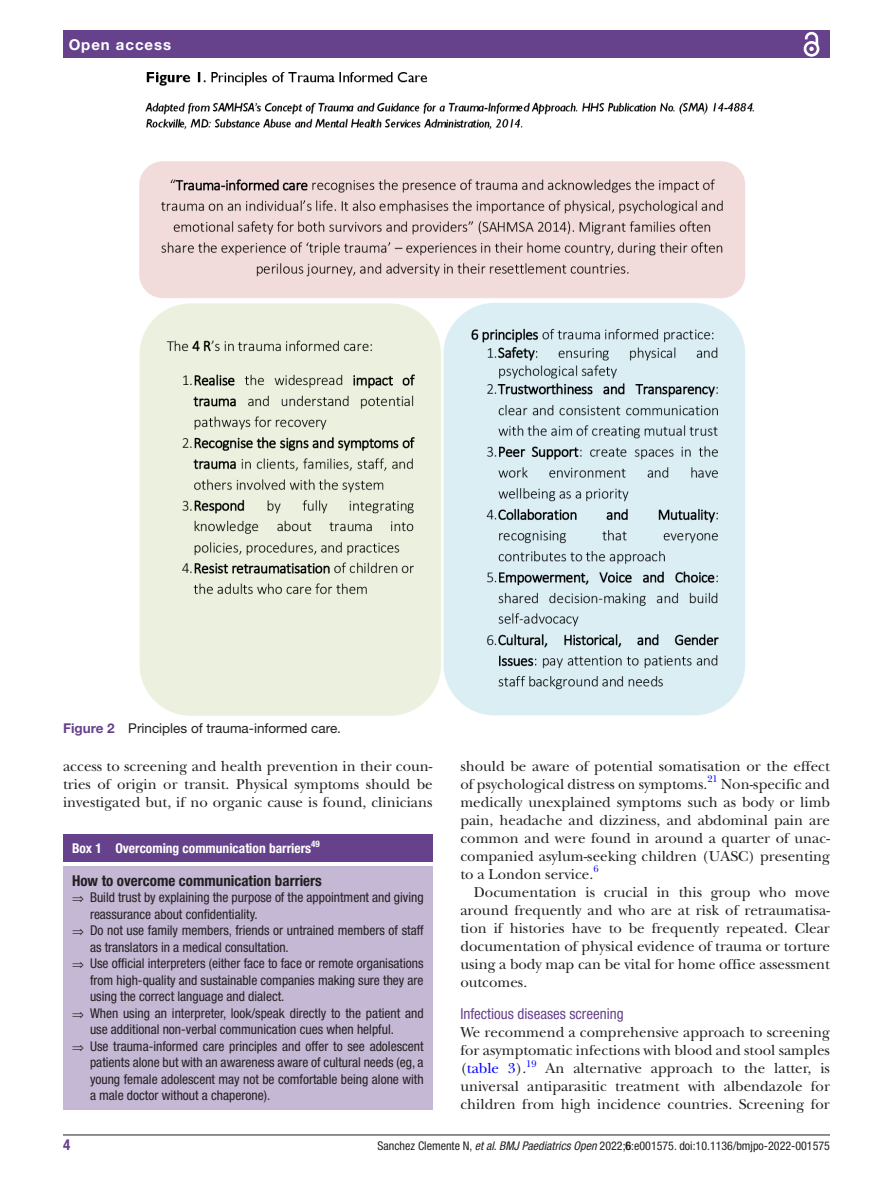
<style>
.page{position:relative;width:893px;height:1191px;background:#fff}
.page>*{position:absolute;margin:0;border:0;box-sizing:border-box;transform-origin:0 0}
.t1{font:15px/18px "New Baskerville";color:#231f20;text-align:justify}
.t2{font:700 condensed 15px "Helvetica Neue LT Std";color:#231f20}
.t3{font:condensed 15px "Helvetica Neue LT Std";color:#66428c}
.t4{font:700 15px "Helvetica Neue LT Std";letter-spacing:.065em;color:#fff}
.t5{font:700 condensed 15px "Helvetica Neue LT Std";color:#66428c}
.t6{font:condensed 13.5px "Helvetica Neue LT Std";color:#231f20}
.t7{font:13.5px "Helvetica Neue LT Std";color:#231f20}
.t8{font:700 condensed 13.5px "Helvetica Neue LT Std";color:#fff}
.t9{font:condensed 12px "Helvetica Neue LT Std";color:#231f20}
.t10{font:9.9px "New Baskerville";color:#00f}
.t11{font:700 condensed 9px "Helvetica Neue LT Std";color:#fff}
.s1{font-weight:700;color:#66428c}
.s2{color:#00f}
.s3{font-style:italic}
.s4{font-weight:700}
</style>
<div class="page">
<hr style="left:63px;top:1134px;width:767px;height:1px;background:#231f20">
<div style="left:63px;top:31px;width:767px;height:27px;background:#66428c"></div>
<svg style="left:803px;top:31px;width:17px;height:26px"></svg>
<img style="left:140px;top:73px;width:613px;height:642px">
<div style="left:63px;top:834px;width:370px;height:28px;background:#66428c"></div>
<div style="left:63px;top:866px;width:370px;height:243px;background:#c4b8d4"></div>
<p class="t4" style="left:69px;top:35px;width:104px">Open access</p>
<p class="t7" style="left:63px;top:720px;width:280px"><span class="s1">Figure 2</span> Principles of trauma-informed care.</p>
<p class="t1" style="left:63px;top:757px;width:371px">access to screening and health prevention in their coun&shy;tries of origin or transit. Physical symptoms should be investigated but, if no organic cause is found, clinicians</p>
<p class="t1" style="left:460px;top:757px;width:371px">should be aware of potential somatisation or the effect of psychological distress on symptoms.</p>
<p class="t10" style="left:707px;top:773px;width:12px">21</p>
<p class="t1" style="left:460px;top:775px;width:371px;text-indent:261px">Non-specific and medically unexplained symptoms such as body or limb pain, headache and dizziness, and abdominal pain are common and were found in around a quarter of unac&shy;companied asylum-seeking children (UASC) presenting to a London service.</p>
<p class="t8" style="left:72px;top:840px;width:241px">Box 1 Overcoming communication barriers</p>
<p class="t11" style="left:311px;top:838px;width:10px">49</p>
<p class="t2" style="left:72px;top:871px;width:251px">How to overcome communication barriers</p>
<p class="t6" style="left:72px;top:889px;width:353px">⇒ Build trust by explaining the purpose of the appointment and giving</p>
<p class="t6" style="left:90px;top:906px;width:169px">reassurance about confidentiality.</p>
<p class="t6" style="left:72px;top:922px;width:353px">⇒ Do not use family members, friends or untrained members of staff</p>
<p class="t6" style="left:90px;top:939px;width:200px">as translators in a medical consultation.</p>
<p class="t6" style="left:72px;top:955px;width:353px">⇒ Use official interpreters (either face to face or remote organisations</p>
<p class="t6" style="left:90px;top:972px;width:335px">from high-quality and sustainable companies making sure they are</p>
<p class="t6" style="left:90px;top:988px;width:196px">using the correct language and dialect.</p>
<p class="t6" style="left:72px;top:1005px;width:353px">⇒ When using an interpreter, look/speak directly to the patient and</p>
<p class="t6" style="left:90px;top:1021px;width:305px">use additional non-verbal communication cues when helpful.</p>
<p class="t6" style="left:72px;top:1038px;width:353px">⇒ Use trauma-informed care principles and offer to see adolescent</p>
<p class="t6" style="left:90px;top:1054px;width:335px">patients alone but with an awareness aware of cultural needs (eg, a</p>
<p class="t6" style="left:90px;top:1071px;width:335px">young female adolescent may not be comfortable being alone with</p>
<p class="t6" style="left:90px;top:1087px;width:182px">a male doctor without a chaperone).</p>
<p class="t10" style="left:593px;top:863px;width:7px">6</p>
<p class="t1" style="left:460px;top:883px;width:371px;text-indent:14px">Documentation is crucial in this group who move around frequently and who are at risk of retraumatisa&shy;tion if histories have to be frequently repeated. Clear documentation of physical evidence of trauma or torture using a body map can be vital for home office assessment outcomes.</p>
<p class="t3" style="left:460px;top:1005px;width:165px">Infectious diseases screening</p>
<p class="t1" style="left:460px;top:1023px;width:371px">We recommend a comprehensive approach to screening for asymptomatic infections with blood and stool samples (<span class="s2">table 3</span>).<sup>19</sup></p>
<p class="t1" style="left:460px;top:1059px;width:371px;text-indent:85px">An alternative approach to the latter, is universal antiparasitic treatment with albendazole for children from high incidence countries. Screening for</p>
<p class="t5" style="left:63px;top:1135px;width:9px">4</p>
<p class="t9" style="left:378px;top:1138px;width:454px">Sanchez Clemente N, <span class="s3">et al</span>. <span class="s3">BMJ Paediatrics Open</span> 2022;<span class="s4">6</span>:e001575. doi:10.1136/bmjpo-2022-001575</p>
</div>
